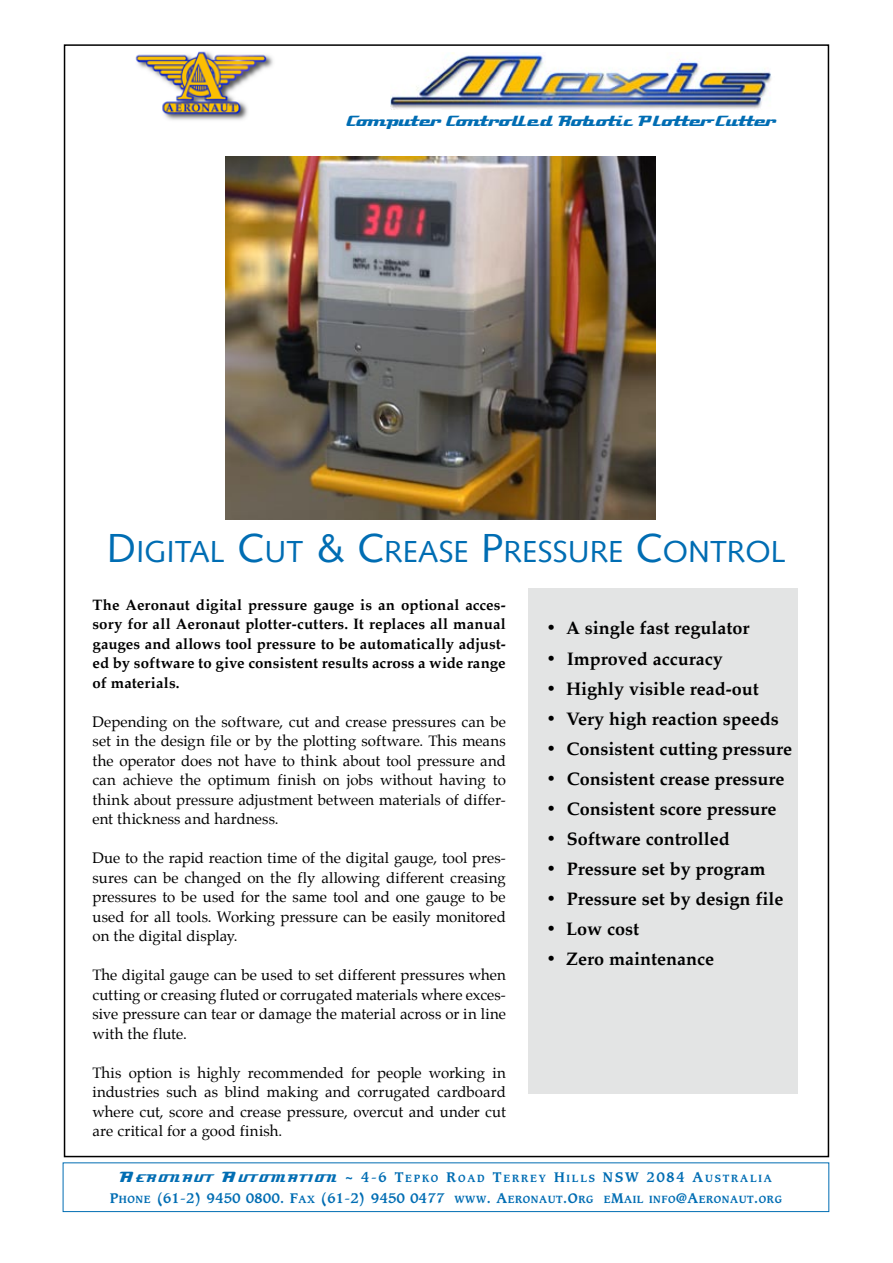
<style>
.page{position:relative;width:893px;height:1263px;background:#fff}
.page>*{position:absolute;margin:0;border:0;box-sizing:border-box;transform-origin:0 0}
.t1{font:30.3px "Syntax";color:#006db3}
.t2{font:700 18px "Palatino";color:#000}
.t3{font:16.5px "Linotype Atomatic";color:#006db3}
.t4{font:15px/19.5px "Palatino";letter-spacing:.005em;color:#000;text-align:justify}
.t5{font:700 15px/19.5px "Palatino";letter-spacing:.01em;color:#000;text-align:justify}
.t6{font:700 13.5px "Caxton";letter-spacing:.04em;color:#006db3}
.t7{font:700 10.2px "Caxton";letter-spacing:.18em;color:#006db3}
.t8{font:700 10.2px "Caxton";letter-spacing:.055em;color:#006db3}
.s1{font-size:40.5px}
.s2{font-family:"Linotype Atomatic";font-weight:400;font-size:16.5px}
.s3{font-family:"Linotype Atomatic";font-weight:400;font-size:12.3px}
.s4{font-size:13.5px}
.s5{font-size:10.2px}
</style>
<div class="page">
<div style="left:529px;top:588px;width:269px;height:505px;background:#e3e4e4"></div>
<img style="left:135px;top:51px;width:138px;height:69px">
<img style="left:390px;top:52px;width:382px;height:57px">
<img style="left:225px;top:157px;width:430px;height:363px">
<div style="left:63px;top:1162px;width:766px;height:50px;border:1px solid #006db3"></div>
<p class="t3" style="left:346px;top:112px;width:431px">Computer Controlled Robotic Plotter-Cutter</p>
<h1 class="t1" style="left:107px;top:534px;width:681px"><span class="s1">D</span>IGITAL <span class="s1">C</span>UT <span class="s1">&amp; C</span>REASE <span class="s1">P</span>RESSURE <span class="s1">C</span>ONTROL</h1>
<p class="t5" style="left:93px;top:596px;width:415px">The Aeronaut digital pressure gauge is an optional acces&shy;sory for all Aeronaut plotter-cutters. It replaces all manual gauges and allows tool pressure to be automatically adjust&shy;ed by software to give consistent results across a wide range of materials.</p>
<p class="t4" style="left:93px;top:713px;width:415px">Depending on the software, cut and crease pressures can be set in the design file or by the plotting software. This means the operator does not have to think about tool pressure and can achieve the optimum finish on jobs without having to think about pressure adjustment between materials of differ&shy;ent thickness and hardness.</p>
<p class="t4" style="left:93px;top:850px;width:415px">Due to the rapid reaction time of the digital gauge, tool pres&shy;sures can be changed on the fly allowing different creasing pressures to be used for the same tool and one gauge to be used for all tools. Working pressure can be easily monitored on the digital display.</p>
<p class="t4" style="left:93px;top:967px;width:415px">The digital gauge can be used to set different pressures when cutting or creasing fluted or corrugated materials where exces&shy;sive pressure can tear or damage the material across or in line with the flute.</p>
<p class="t4" style="left:93px;top:1064px;width:415px">This option is highly recommended for people working in industries such as blind making and corrugated cardboard where cut, score and crease pressure, overcut and under cut are critical for a good finish.</p>
<p class="t2" style="left:546px;top:617px;width:205px">• A single fast regulator</p>
<p class="t2" style="left:546px;top:647px;width:178px">• Improved accuracy</p>
<p class="t2" style="left:546px;top:677px;width:214px">• Highly visible read-out</p>
<p class="t2" style="left:546px;top:707px;width:234px">• Very high reaction speeds</p>
<p class="t2" style="left:546px;top:737px;width:248px">• Consistent cutting pressure</p>
<p class="t2" style="left:546px;top:767px;width:240px">• Consistent crease pressure</p>
<p class="t2" style="left:546px;top:797px;width:232px">• Consistent score pressure</p>
<p class="t2" style="left:546px;top:827px;width:185px">• Software controlled</p>
<p class="t2" style="left:546px;top:857px;width:221px">• Pressure set by program</p>
<p class="t2" style="left:546px;top:887px;width:239px">• Pressure set by design file</p>
<p class="t2" style="left:546px;top:917px;width:95px">• Low cost</p>
<p class="t2" style="left:546px;top:947px;width:170px">• Zero maintenance</p>
<p class="t7" style="left:120px;top:1172px;width:653px"><span class="s2">A</span><span class="s3">eronaut</span> <span class="s2">A</span><span class="s3">utomation</span> <span class="s4">~ 4-6 T</span>EPKO <span class="s4">R</span>OAD <span class="s4">T</span>ERR EY <span class="s4">H</span>ILLS <span class="s4">NSW 2084 A</span>USTR ALIA</p>
<p class="t6" style="left:110px;top:1190px;width:357px">P<span class="s5">HONE</span> (61-2) 9450 0800. F<span class="s5">AX</span> (61-2) 9450 0477 <span class="s5">WWW</span></p>
<p class="t8" style="left:487px;top:1193px;width:296px"><span class="s4">. A</span>ERONAUT<span class="s4">.O</span>RG E<span class="s4">M</span>AIL INFO<span class="s4">@A</span>ERONAUT<span class="s4">.</span>ORG</p>
</div>
